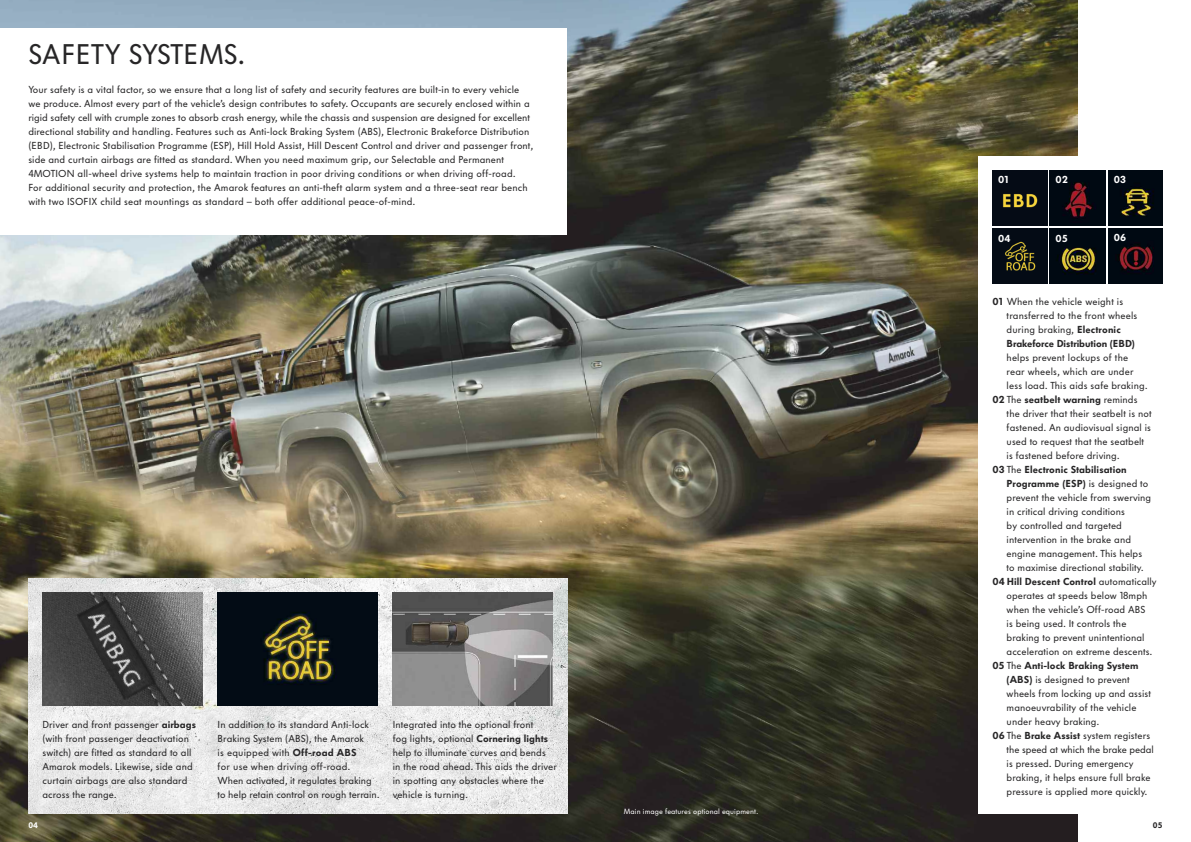
<style>
.page{position:relative;width:1191px;height:842px;background:#fff}
.page>*{position:absolute;margin:0;border:0;box-sizing:border-box;transform-origin:0 0}
.t1{font:28px "VW Headline";letter-spacing:.01em;color:#272627}
.t2{font:10px/14px "VW Headline";letter-spacing:.01em;color:#272627}
.t3{font:900 10px "VW Headline";letter-spacing:.01em;color:#272627}
.t4{font:900 10px "VW Headline";letter-spacing:.025em;color:#fff}
.t5{font:8px "VW Headline Black Tab";color:#fff}
.t6{font:8px "VW Headline Black Tab";color:#272627}
.t7{font:7.5px "VW Headline";letter-spacing:.01em;color:#fff}
.s1{font-weight:900}
.s2{font-weight:400}
</style>
<div class="page">
<img style="left:0;top:0;width:1077px;height:842px">
<div style="left:0;top:28px;width:567px;height:207px;background:#fff"></div>
<img style="left:28px;top:578px;width:539px;height:236px">
<img style="left:218px;top:592px;width:160px;height:114px">
<img style="left:393px;top:592px;width:160px;height:114px">
<div style="left:978px;top:156px;width:198px;height:658px;background:#fff"></div>
<img style="left:1108px;top:170px;width:54px;height:55px">
<img style="left:1050px;top:228px;width:55px;height:55px">
<img style="left:1050px;top:170px;width:55px;height:55px">
<img style="left:992px;top:170px;width:55px;height:55px">
<img style="left:992px;top:228px;width:55px;height:55px">
<img style="left:1108px;top:228px;width:54px;height:55px">
<img style="left:43px;top:592px;width:160px;height:114px">
<h1 class="t1" style="left:28px;top:41px;width:217px">SAFETY SYSTEMS.</h1>
<p class="t2" style="left:28px;top:83px;width:506px">Your safety is a vital factor, so we ensure that a long list of safety and security features are built-in to every vehicle we produce. Almost every part of the vehicle’s design contributes to safety. Occupants are securely enclosed within a rigid safety cell with crumple zones to absorb crash energy, while the chassis and suspension are designed for excellent directional stability and handling. Features such as Anti-lock Braking System (ABS), Electronic Brakeforce Distribution (EBD), Electronic Stabilisation Programme (ESP), Hill Hold Assist, Hill Descent Control and driver and passenger front, side and curtain airbags are fitted as standard. When you need maximum grip, our Selectable and Permanent 4MOTION all-wheel drive systems help to maintain traction in poor driving conditions or when driving off-road.<br>For additional security and protection, the Amarok features an anti-theft alarm system and a three-seat rear bench with two ISOFIX child seat mountings as standard – both offer additional peace-of-mind.</p>
<p class="t2" style="left:43px;top:718px;width:155px">Driver and front passenger <span class="s1">airbags </span>(with front passenger deactivation switch) are fitted as standard to all<br>Amarok models. Likewise, side and curtain airbags are also standard across the range.</p>
<p class="t2" style="left:218px;top:718px;width:163px">In addition to its standard Anti-lock Braking System (ABS), the Amarok<br>is equipped with <span class="s1">Off-road ABS<br></span>for use when driving off-road.<br>When activated, it regulates braking to help retain control on rough terrain.</p>
<p class="t2" style="left:393px;top:718px;width:166px">Integrated into the optional front<br>fog lights, optional <span class="s1">Cornering lights </span>help to illuminate curves and bends<br>in the road ahead. This aids the driver in spotting any obstacles where the vehicle is turning.</p>
<p class="t7" style="left:624px;top:807px;width:136px">Main image features optional equipment.</p>
<p class="t4" style="left:998px;top:175px;width:12px">01</p>
<p class="t4" style="left:1055px;top:175px;width:14px">02</p>
<p class="t4" style="left:1113px;top:175px;width:14px">03</p>
<p class="t4" style="left:998px;top:233px;width:14px">04</p>
<p class="t4" style="left:1055px;top:233px;width:14px">05</p>
<p class="t4" style="left:1113px;top:233px;width:14px">06</p>
<p class="t2" style="left:1006px;top:295px;width:132px;text-indent:-14px"><span class="s1">01</span> When the vehicle weight is transferred to the front wheels during braking, <span class="s1">Electronic<br>Brakeforce Distribution (EBD)</span></p>
<p class="t2" style="left:1006px;top:351px;width:123px">helps prevent lockups of the</p>
<p class="t2" style="left:1006px;top:365px;width:128px">rear wheels, which are under</p>
<p class="t2" style="left:1006px;top:379px;width:142px">less load. This aids safe braking.</p>
<p class="t3" style="left:992px;top:395px;width:146px">02 <span class="s2">The</span> seatbelt warning <span class="s2">reminds</span></p>
<p class="t2" style="left:1006px;top:407px;width:146px">the driver that their seatbelt is not</p>
<p class="t2" style="left:1006px;top:421px;width:146px">fastened. An audiovisual signal is</p>
<p class="t2" style="left:1006px;top:435px;width:139px">used to request that the seatbelt</p>
<p class="t2" style="left:1006px;top:449px;width:114px">is fastened before driving.</p>
<p class="t3" style="left:992px;top:465px;width:136px">03 <span class="s2">The</span> Electronic Stabilisation</p>
<p class="t3" style="left:1006px;top:479px;width:143px">Programme (ESP) <span class="s2">is designed to</span></p>
<p class="t2" style="left:1006px;top:491px;width:146px">prevent the vehicle from swerving</p>
<p class="t2" style="left:1006px;top:505px;width:120px">in critical driving conditions</p>
<p class="t2" style="left:1006px;top:519px;width:117px">by controlled and targeted</p>
<p class="t2" style="left:1006px;top:533px;width:126px">intervention in the brake and</p>
<p class="t2" style="left:1006px;top:547px;width:137px">engine management. This helps</p>
<p class="t2" style="left:1006px;top:561px;width:138px">to maximise directional stability.</p>
<p class="t3" style="left:992px;top:577px;width:166px">04 Hill Descent Control <span class="s2">automatically</span></p>
<p class="t2" style="left:1006px;top:589px;width:142px">operates at speeds below 18mph</p>
<p class="t2" style="left:1006px;top:603px;width:140px">when the vehicle’s Off-road ABS</p>
<p class="t2" style="left:1006px;top:617px;width:121px">is being used. It controls the</p>
<p class="t2" style="left:1006px;top:631px;width:139px">braking to prevent unintentional</p>
<p class="t2" style="left:1006px;top:645px;width:147px">acceleration on extreme descents.</p>
<p class="t3" style="left:992px;top:661px;width:148px">05 <span class="s2">The</span> Anti-lock Braking System</p>
<p class="t2" style="left:1006px;top:673px;width:125px"><span class="s1">(ABS)</span> is designed to prevent</p>
<p class="t2" style="left:1006px;top:687px;width:146px">wheels from locking up and assist</p>
<p class="t2" style="left:1006px;top:701px;width:131px">manoeuvrability of the vehicle</p>
<p class="t2" style="left:1006px;top:715px;width:94px">under heavy braking.</p>
<p class="t2" style="left:992px;top:729px;width:159px"><span class="s1">06</span> The <span class="s1">Brake Assist</span> system registers</p>
<p class="t2" style="left:1006px;top:743px;width:149px">the speed at which the brake pedal</p>
<p class="t2" style="left:1006px;top:757px;width:128px">is pressed. During emergency</p>
<p class="t2" style="left:1006px;top:771px;width:146px">braking, it helps ensure full brake</p>
<p class="t2" style="left:1006px;top:785px;width:142px">pressure is applied more quickly.</p>
<p class="t5" style="left:28px;top:821px;width:11px">04</p>
<p class="t6" style="left:1153px;top:821px;width:11px">05</p>
</div>
